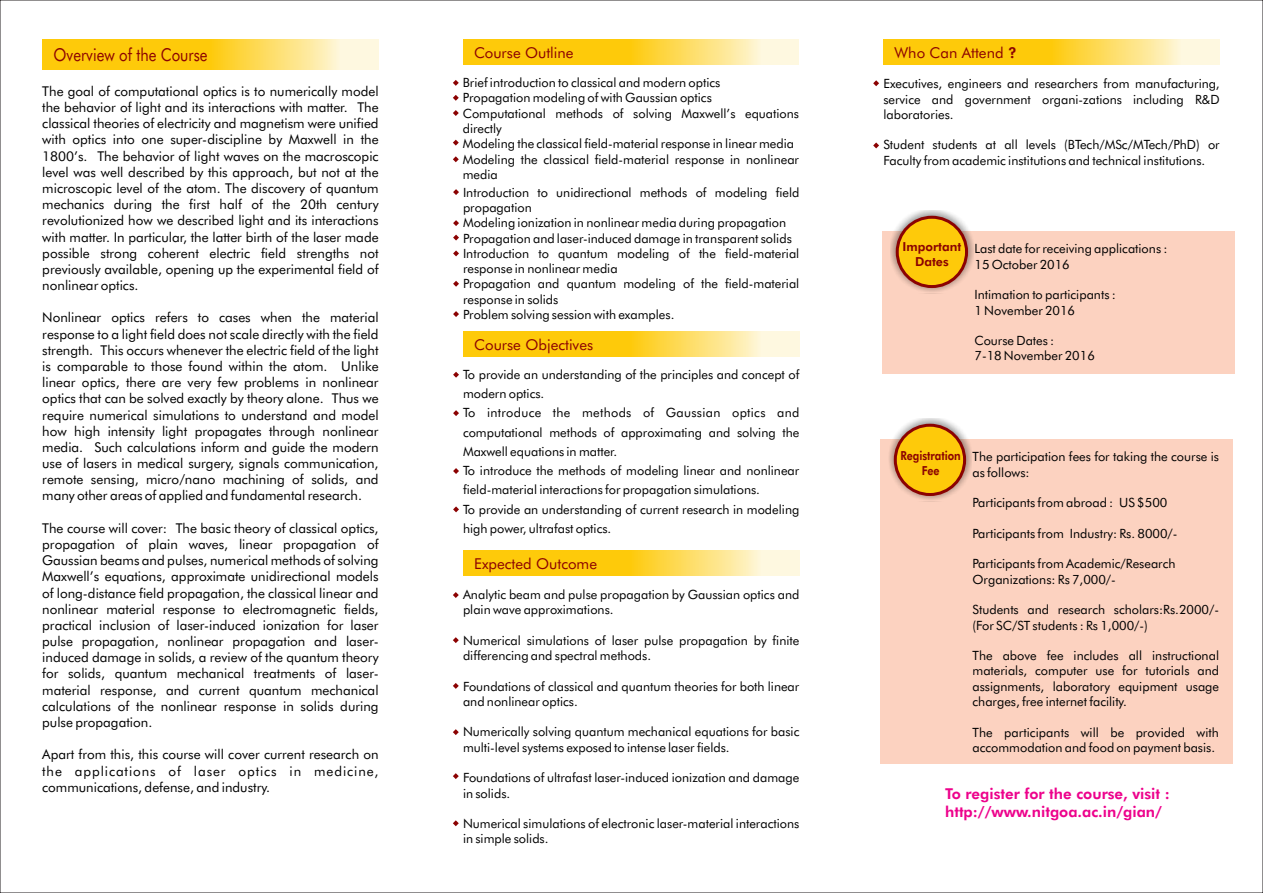
<style>
.page{position:relative;width:1263px;height:893px;background:#fff}
.page>*{position:absolute;margin:0;border:0;box-sizing:border-box;transform-origin:0 0}
.t1{font:17.85px "Futura BT";color:#8b0202;scale:.84 1}
.t2{font:800 15px/18px "Futura BT";color:#ed028c}
.t3{font:15px "Futura BT";color:#8b0202}
.t4{font:13.5px/16.2px "Futura BT";color:#000;text-align:justify}
.t5{font:12.75px/15.3px "Futura BT";color:#000}
.t6{font:800 12.45px/15px "Futura BT";color:#8b0202;text-align:center;scale:.86 1}
.t7{font:800 12.45px/15px "Futura BT";color:#8b0202;text-align:center}
.s1{font-weight:800}
</style>
<div class="page">
<div style="left:882px;top:232px;width:353px;height:142px;background:#fcd2c0"></div>
<div style="left:890px;top:210px;width:83px;height:83px;background:#000;opacity:.49"></div>
<div style="left:896px;top:216px;width:72px;height:72px;background:#feca0a;border:3px solid #8b0202;border-radius:50%"></div>
<div style="left:880px;top:440px;width:353px;height:324px;background:#fcd2c0"></div>
<div style="left:888px;top:418px;width:83px;height:83px;background:#000;opacity:.49"></div>
<div style="left:894px;top:424px;width:72px;height:72px;background:#feca0a;border:3px solid #8b0202;border-radius:50%"></div>
<svg style="left:42px;top:39px;width:337px;height:31px;background:#fed74a"></svg>
<svg style="left:463px;top:39px;width:336px;height:26px;background:#fed749"></svg>
<svg style="left:453px;top:80px;width:6px;height:6px"></svg>
<svg style="left:453px;top:95px;width:6px;height:6px"></svg>
<svg style="left:453px;top:110px;width:6px;height:6px"></svg>
<svg style="left:453px;top:140px;width:6px;height:6px"></svg>
<svg style="left:453px;top:156px;width:6px;height:6px"></svg>
<svg style="left:463px;top:550px;width:336px;height:26px;background:#fed749"></svg>
<svg style="left:453px;top:592px;width:6px;height:6px"></svg>
<svg style="left:463px;top:331px;width:336px;height:26px;background:#fed749"></svg>
<svg style="left:453px;top:372px;width:6px;height:6px"></svg>
<svg style="left:453px;top:410px;width:6px;height:6px"></svg>
<svg style="left:453px;top:468px;width:6px;height:6px"></svg>
<svg style="left:453px;top:506px;width:6px;height:6px"></svg>
<svg style="left:453px;top:189px;width:6px;height:6px"></svg>
<svg style="left:453px;top:220px;width:6px;height:6px"></svg>
<svg style="left:453px;top:235px;width:6px;height:6px"></svg>
<svg style="left:453px;top:250px;width:6px;height:6px"></svg>
<svg style="left:453px;top:281px;width:6px;height:6px"></svg>
<svg style="left:453px;top:311px;width:6px;height:6px"></svg>
<svg style="left:453px;top:637px;width:6px;height:6px"></svg>
<svg style="left:453px;top:683px;width:6px;height:6px"></svg>
<svg style="left:453px;top:729px;width:6px;height:6px"></svg>
<svg style="left:453px;top:773px;width:6px;height:6px"></svg>
<svg style="left:453px;top:820px;width:6px;height:6px"></svg>
<svg style="left:883px;top:39px;width:337px;height:26px;background:#fed74a"></svg>
<svg style="left:873px;top:80px;width:6px;height:6px"></svg>
<svg style="left:873px;top:142px;width:6px;height:6px"></svg>
<h1 class="t1" style="left:54px;top:48px;width:185px">Overview of the Course</h1>
<p class="t4" style="left:42px;top:84px;width:338px">The goal of computational optics is to numerically model the behavior of light and its interactions with matter. The classical theories of electricity and magnetism were unified with optics into one super-discipline by Maxwell in the 1800’s. The behavior of light waves on the macroscopic level was well described by this approach, but not at the microscopic level of the atom. The discovery of quantum mechanics during the first half of the 20th century revolutionized how we described light and its interactions with matter. In particular, the latter birth of the laser made possible strong coherent electric field strengths not previously available, opening up the experimental field of nonlinear optics.</p>
<p class="t4" style="left:42px;top:311px;width:338px">Nonlinear optics refers to cases when the material response to a light field does not scale directly with the field strength. This occurs whenever the electric field of the light is comparable to those found within the atom. Unlike linear optics, there are very few problems in nonlinear optics that can be solved exactly by theory alone. Thus we require numerical simulations to understand and model how high intensity light propagates through nonlinear media. Such calculations inform and guide the modern use of lasers in medical surgery, signals communication, remote sensing, micro/nano machining of solids, and many other areas of applied and fundamental research.</p>
<p class="t4" style="left:42px;top:521px;width:338px">The course will cover: The basic theory of classical optics, propagation of plain waves, linear propagation of Gaussian beams and pulses, numerical methods of solving Maxwell’s equations, approximate unidirectional models of long-distance field propagation, the classical linear and nonlinear material response to electromagnetic fields, practical inclusion of laser-induced ionization for laser pulse propagation, nonlinear propagation and laser&shy;induced damage in solids, a review of the quantum theory for solids, quantum mechanical treatments of laser&shy;material response, and current quantum mechanical calculations of the nonlinear response in solids during pulse propagation.</p>
<p class="t4" style="left:42px;top:748px;width:338px">Apart from this, this course will cover current research on the applications of laser optics in medicine, communications, defense, and industry.</p>
<p class="t3" style="left:474px;top:46px;width:101px">Course Outline</p>
<p class="t5" style="left:463px;top:76px;width:338px">Brief introduction to classical and modern optics<br>Propagation modeling of with Gaussian optics<br>Computational methods of solving Maxwell’s equations directly<br>Modeling the classical field-material response in linear media Modeling the classical field-material response in nonlinear media</p>
<p class="t5" style="left:463px;top:186px;width:338px">Introduction to unidirectional methods of modeling field propagation<br>Modeling ionization in nonlinear media during propagation Propagation and laser-induced damage in transparent solids Introduction to quantum modeling of the field-material response in nonlinear media<br>Propagation and quantum modeling of the field-material response in solids<br>Problem solving session with examples.</p>
<p class="t3" style="left:474px;top:338px;width:120px">Course Objectives</p>
<p class="t5" style="left:463px;top:366px;width:338px;line-height:19.2px">To provide an understanding of the principles and concept of modern optics.<br>To introduce the methods of Gaussian optics and computational methods of approximating and solving the Maxwell equations in matter.<br>To introduce the methods of modeling linear and nonlinear field-material interactions for propagation simulations.<br>To provide an understanding of current research in modeling high power, ultrafast optics.</p>
<p class="t3" style="left:474px;top:557px;width:124px">Expected Outcome</p>
<p class="t5" style="left:463px;top:588px;width:338px">Analytic beam and pulse propagation by Gaussian optics and plain wave approximations.</p>
<p class="t5" style="left:463px;top:634px;width:338px">Numerical simulations of laser pulse propagation by finite differencing and spectral methods.</p>
<p class="t5" style="left:463px;top:680px;width:338px">Foundations of classical and quantum theories for both linear and nonlinear optics.</p>
<p class="t5" style="left:463px;top:725px;width:338px">Numerically solving quantum mechanical equations for basic multi-level systems exposed to intense laser fields.</p>
<p class="t5" style="left:463px;top:771px;width:338px">Foundations of ultrafast laser-induced ionization and damage in solids.</p>
<p class="t5" style="left:463px;top:817px;width:338px">Numerical simulations of electronic laser-material interactions in simple solids.</p>
<p class="t3" style="left:895px;top:46px;width:124px">Who Can Attend <span class="s1">?</span></p>
<p class="t5" style="left:883px;top:77px;width:338px;text-align:justify">Executives, engineers and researchers from manufacturing, service and government organi-zations including R&amp;D laboratories.</p>
<p class="t5" style="left:883px;top:138px;width:338px">Student students at all levels (BTech/MSc/MTech/PhD) or<br>Faculty from academic institutions and technical institutions.</p>
<p class="t7" style="left:903px;top:240px;width:60px">Important<br>Dates</p>
<p class="t5" style="left:974px;top:242px;width:195px">Last date for receiving applications :<br>15 October 2016</p>
<p class="t5" style="left:974px;top:288px;width:143px">Intimation to participants :<br>1 November 2016</p>
<p class="t5" style="left:974px;top:334px;width:122px">Course Dates :<br>7-18 November 2016</p>
<p class="t6" style="left:900px;top:450px;width:72px">Registration<br>Fee</p>
<p class="t5" style="left:972px;top:450px;width:248px">The participation fees for taking the course is as follows:</p>
<p class="t5" style="left:972px;top:496px;width:196px">Participants from abroad : US $500</p>
<p class="t5" style="left:972px;top:527px;width:207px">Participants from Industry: Rs. 8000/-</p>
<p class="t5" style="left:972px;top:557px;width:204px">Participants from Academic/Research<br>Organizations: Rs 7,000/-</p>
<p class="t5" style="left:972px;top:603px;width:248px">Students and research scholars:Rs.2000/- (For SC/ST students : Rs 1,000/-)</p>
<p class="t5" style="left:972px;top:649px;width:248px;text-align:justify">The above fee includes all instructional materials, computer use for tutorials and assignments, laboratory equipment usage charges, free internet facility.</p>
<p class="t5" style="left:972px;top:726px;width:248px">The participants will be provided with accommodation and food on payment basis.</p>
<p class="t2" style="left:945px;top:786px;width:226px">To register for the course, visit : http://www.nitgoa.ac.in/gian/</p>
</div>
